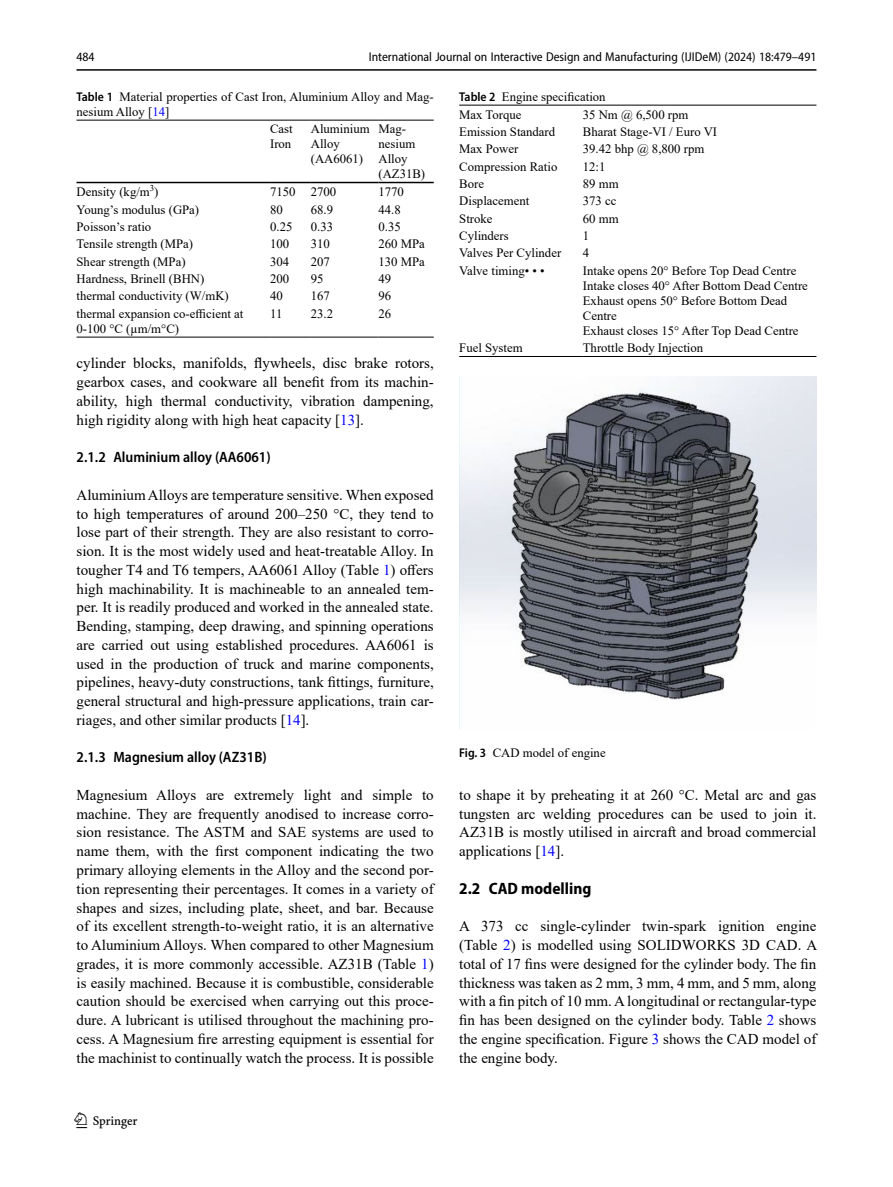
<style>
.page{position:relative;width:893px;height:1187px;background:#fff}
.page>*{position:absolute;margin:0;border:0;box-sizing:border-box;transform-origin:0 0}
.t1{font:22.5px "Springnew";color:#000}
.Head_2{font:700 semi-condensed 16.5px "Myriad Pro";color:#000}
.Body_Text{font:15px/18.8px "Times New Roman";color:#000;text-align:justify}
.Head_3{font:600 semi-condensed 15px "Myriad Pro";color:#000}
.Table_Body{font:12.75px/15px "Times New Roman";color:#000}
.Table_Caption{font:12.75px/15px "Times New Roman";color:#000}
.t2{font:semi-condensed 12.75px "Myriad Pro";color:#000}
.Table_Head{font:12.75px/15px "Times New Roman";color:#000}
.Figure_Caption{font:12.75px "Times New Roman";color:#000}
.s1{font-family:"Myriad Pro";font-weight:600;font-stretch:semi-condensed}
.s2{color:#00f}
</style>
<div class="page">
<hr style="left:77px;top:69px;width:739px;height:2px;background:#000">
<hr style="left:77px;top:182px;width:193px;height:1px;background:#000">
<hr style="left:270px;top:120px;width:41px;height:1px;background:#000">
<hr style="left:270px;top:182px;width:41px;height:1px;background:#000">
<hr style="left:311px;top:120px;width:67px;height:1px;background:#000">
<hr style="left:311px;top:182px;width:67px;height:1px;background:#000">
<hr style="left:378px;top:120px;width:56px;height:1px;background:#000">
<hr style="left:378px;top:182px;width:56px;height:1px;background:#000">
<hr style="left:77px;top:336px;width:193px;height:1px;background:#000">
<hr style="left:270px;top:336px;width:41px;height:1px;background:#000">
<hr style="left:311px;top:336px;width:67px;height:1px;background:#000">
<hr style="left:378px;top:336px;width:56px;height:1px;background:#000">
<hr style="left:77px;top:120px;width:193px;height:1px;background:#000">
<hr style="left:583px;top:105px;width:233px;height:1px;background:#000">
<hr style="left:459px;top:356px;width:124px;height:1px;background:#000">
<hr style="left:583px;top:356px;width:233px;height:1px;background:#000">
<hr style="left:459px;top:105px;width:124px;height:1px;background:#000">
<img style="left:459px;top:376px;width:357px;height:353px">
<p class="t2" style="left:77px;top:49px;width:20px">484</p>
<p class="t2" style="left:369px;top:49px;width:449px">International Journal on Interactive Design and Manufacturing (IJIDeM) (2024) 18:479–491</p>
<p class="Table_Caption" style="left:77px;top:89px;width:359px"><span class="s1">Table 1</span> Material properties of Cast Iron, Aluminium Alloy and Mag&shy;nesium Alloy [<span class="s2">14</span>]</p>
<p class="Table_Head" style="left:270px;top:121px;width:24px">Cast<br>Iron</p>
<p class="Table_Head" style="left:311px;top:121px;width:60px">Aluminium<br>Alloy (AA6061)</p>
<p class="Table_Head" style="left:378px;top:121px;width:48px">Mag&shy;nesium<br>Alloy (AZ31B)</p>
<p class="Table_Body" style="left:77px;top:184px;width:84px">Density (kg/m<sup>3</sup>)</p>
<p class="Table_Body" style="left:270px;top:184px;width:27px">7150</p>
<p class="Table_Body" style="left:311px;top:184px;width:27px">2700</p>
<p class="Table_Body" style="left:378px;top:184px;width:27px">1770</p>
<p class="Table_Body" style="left:77px;top:201px;width:124px">Young’s modulus (GPa)</p>
<p class="Table_Body" style="left:270px;top:201px;width:14px">80</p>
<p class="Table_Body" style="left:311px;top:201px;width:24px">68.9</p>
<p class="Table_Body" style="left:378px;top:201px;width:24px">44.8</p>
<p class="Table_Body" style="left:77px;top:219px;width:76px">Poisson’s ratio</p>
<p class="Table_Body" style="left:270px;top:219px;width:24px">0.25</p>
<p class="Table_Body" style="left:311px;top:219px;width:24px">0.33</p>
<p class="Table_Body" style="left:378px;top:219px;width:24px">0.35</p>
<p class="Table_Body" style="left:77px;top:236px;width:118px">Tensile strength (MPa)</p>
<p class="Table_Body" style="left:270px;top:236px;width:21px">100</p>
<p class="Table_Body" style="left:311px;top:236px;width:21px">310</p>
<p class="Table_Body" style="left:378px;top:236px;width:48px">260 MPa</p>
<p class="Table_Body" style="left:77px;top:253px;width:111px">Shear strength (MPa)</p>
<p class="Table_Body" style="left:270px;top:253px;width:21px">304</p>
<p class="Table_Body" style="left:311px;top:253px;width:21px">207</p>
<p class="Table_Body" style="left:378px;top:253px;width:48px">130 MPa</p>
<p class="Table_Body" style="left:77px;top:271px;width:129px">Hardness, Brinell (BHN)</p>
<p class="Table_Body" style="left:270px;top:271px;width:21px">200</p>
<p class="Table_Body" style="left:311px;top:271px;width:14px">95</p>
<p class="Table_Body" style="left:378px;top:271px;width:14px">49</p>
<p class="Table_Body" style="left:77px;top:288px;width:154px">thermal conductivity (W/mK)</p>
<p class="Table_Body" style="left:270px;top:288px;width:14px">40</p>
<p class="Table_Body" style="left:311px;top:288px;width:21px">167</p>
<p class="Table_Body" style="left:378px;top:288px;width:14px">96</p>
<p class="Table_Body" style="left:77px;top:305px;width:168px">thermal expansion co-efficient at<br>0-100 °C (µm/m°C)</p>
<p class="Table_Body" style="left:270px;top:305px;width:14px">11</p>
<p class="Table_Body" style="left:311px;top:305px;width:24px">23.2</p>
<p class="Table_Body" style="left:378px;top:305px;width:14px">26</p>
<p class="Body_Text" style="left:77px;top:353px;width:359px">cylinder blocks, manifolds, flywheels, disc brake rotors, gearbox cases, and cookware all benefit from its machin&shy;ability, high thermal conductivity, vibration dampening, high rigidity along with high heat capacity [<span class="s2">13</span>].</p>
<p class="Head_3" style="left:77px;top:448px;width:196px">2.1.2 Aluminium alloy (AA6061)</p>
<p class="Body_Text" style="left:77px;top:485px;width:359px">AluminiumAlloys are temperature sensitive. When exposed to high temperatures of around 200–250 °C, they tend to lose part of their strength. They are also resistant to corro&shy;sion. It is the most widely used and heat-treatable Alloy. In tougher T4 and T6 tempers, AA6061 Alloy (Table <span class="s2">1</span>) offers high machinability. It is machineable to an annealed tem&shy;per. It is readily produced and worked in the annealed state.<br>Bending, stamping, deep drawing, and spinning operations are carried out using established procedures. AA6061 is used in the production of truck and marine components, pipelines, heavy-duty constructions, tank fittings, furniture, general structural and high-pressure applications, train car&shy;riages, and other similar products [<span class="s2">14</span>].</p>
<p class="Head_3" style="left:77px;top:748px;width:192px">2.1.3 Magnesium alloy (AZ31B)</p>
<p class="Body_Text" style="left:77px;top:785px;width:359px">Magnesium Alloys are extremely light and simple to machine. They are frequently anodised to increase corro&shy;sion resistance. The ASTM and SAE systems are used to name them, with the first component indicating the two primary alloying elements in the Alloy and the second por&shy;tion representing their percentages. It comes in a variety of shapes and sizes, including plate, sheet, and bar. Because of its excellent strength-to-weight ratio, it is an alternative to Aluminium Alloys. When compared to other Magnesium grades, it is more commonly accessible. AZ31B (Table <span class="s2">1</span>) is easily machined. Because it is combustible, considerable caution should be exercised when carrying out this proce&shy;dure. A lubricant is utilised throughout the machining pro&shy;cess. A Magnesium fire arresting equipment is essential for the machinist to continually watch the process. It is possible</p>
<h1 class="t1" style="left:77px;top:1107px;width:63px">1 3</h1>
<p class="Table_Caption" style="left:459px;top:89px;width:148px"><span class="s1">Table 2</span> Engine specification</p>
<p class="Table_Body" style="left:459px;top:106px;width:64px">Max Torque</p>
<p class="Table_Body" style="left:583px;top:106px;width:107px">35 Nm @ 6,500 rpm</p>
<p class="Table_Body" style="left:459px;top:124px;width:97px">Emission Standard</p>
<p class="Table_Body" style="left:583px;top:124px;width:136px">Bharat Stage-VI / Euro VI</p>
<p class="Table_Body" style="left:459px;top:141px;width:61px">Max Power</p>
<p class="Table_Body" style="left:583px;top:141px;width:123px">39.42 bhp @ 8,800 rpm</p>
<p class="Table_Body" style="left:459px;top:158px;width:100px">Compression Ratio</p>
<p class="Table_Body" style="left:583px;top:158px;width:24px">12:1</p>
<p class="Table_Body" style="left:459px;top:176px;width:26px">Bore</p>
<p class="Table_Body" style="left:583px;top:176px;width:37px">89 mm</p>
<p class="Table_Body" style="left:459px;top:193px;width:72px">Displacement</p>
<p class="Table_Body" style="left:583px;top:193px;width:35px">373 cc</p>
<p class="Table_Body" style="left:459px;top:210px;width:35px">Stroke</p>
<p class="Table_Body" style="left:583px;top:210px;width:37px">60 mm</p>
<p class="Table_Body" style="left:459px;top:228px;width:51px">Cylinders</p>
<p class="Table_Body" style="left:583px;top:228px;width:8px">1</p>
<p class="Table_Body" style="left:459px;top:245px;width:103px">Valves Per Cylinder</p>
<p class="Table_Body" style="left:583px;top:245px;width:8px">4</p>
<p class="Table_Body" style="left:459px;top:263px;width:87px">Valve timing• • •</p>
<p class="Table_Body" style="left:583px;top:263px;width:215px">Intake opens 20° Before Top Dead Centre</p>
<p class="Table_Body" style="left:583px;top:278px;width:227px">Intake closes 40° After Bottom Dead Centre</p>
<p class="Table_Body" style="left:583px;top:293px;width:206px">Exhaust opens 50° Before Bottom Dead<br>Centre</p>
<p class="Table_Body" style="left:583px;top:323px;width:217px">Exhaust closes 15° After Top Dead Centre</p>
<p class="Table_Body" style="left:459px;top:340px;width:65px">Fuel System</p>
<p class="Table_Body" style="left:583px;top:340px;width:122px">Throttle Body Injection</p>
<p class="Figure_Caption" style="left:459px;top:743px;width:148px"><span class="s1">Fig. 3</span> CAD model of engine</p>
<p class="Body_Text" style="left:459px;top:785px;width:359px">to shape it by preheating it at 260 °C. Metal arc and gas tungsten arc welding procedures can be used to join it.<br>AZ31B is mostly utilised in aircraft and broad commercial applications [<span class="s2">14</span>].</p>
<p class="Head_2" style="left:459px;top:877px;width:134px">2.2 CAD modelling</p>
<p class="Body_Text" style="left:459px;top:916px;width:360px">A 373 cc single-cylinder twin-spark ignition engine (Table <span class="s2">2</span>) is modelled using SOLIDWORKS 3D CAD. A total of 17 fins were designed for the cylinder body. The fin thickness was taken as 2 mm, 3 mm, 4 mm, and 5 mm, along with a fin pitch of 10 mm. A longitudinal or rectangular-type fin has been designed on the cylinder body. Table <span class="s2">2</span> shows the engine specification. Figure <span class="s2">3</span> shows the CAD model of the engine body.</p>
</div>
